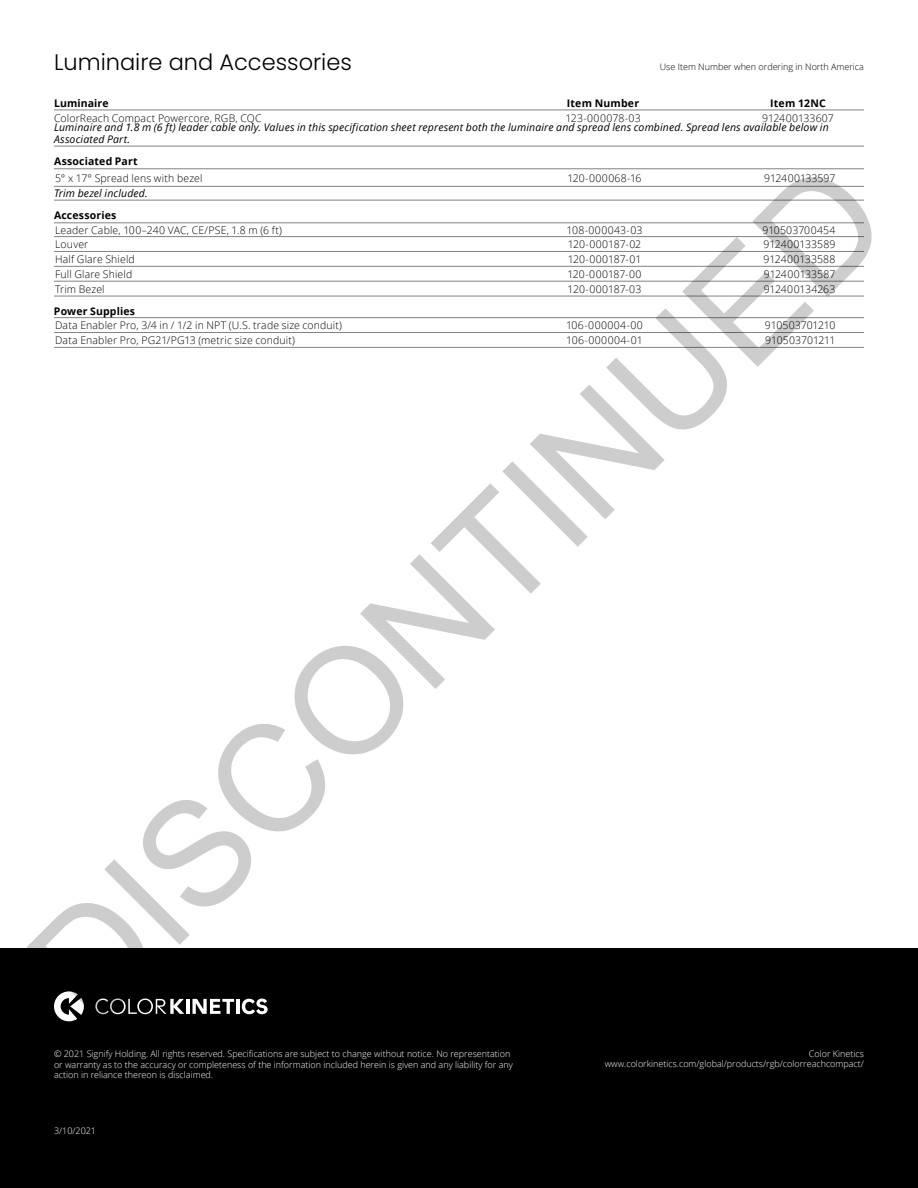
<style>
.page{position:relative;width:918px;height:1188px;background:#fff}
.page>*{position:absolute;margin:0;border:0;box-sizing:border-box;transform-origin:0 0}
.t1{font:148.95px "Arial";color:rgb(0 0 0/.2)}
.t2{font:300 22.5px "Poppins";color:#000}
.t3{font:300 10.5px "Open Sans";letter-spacing:.015em;color:#000}
.t4{font:italic 10.5px/12px "Open Sans";letter-spacing:.015em;color:#000}
.t5{font:700 10.5px "Open Sans";letter-spacing:.015em;color:#000}
.t6{font:300 10.5px "Open Sans";letter-spacing:-.005em;color:#000}
.t7{font:300 10.5px "Open Sans";letter-spacing:.035em;color:#000}
.t8{font:300 9px/10.5px "Open Sans";color:#fff;text-align:right}
.t9{font:300 9px "Open Sans";color:#000}
</style>
<div class="page">
<div style="left:0;top:948px;width:918px;height:240px;background:#000"></div>
<hr style="left:186px;top:999px;width:3px;height:15px;background:#fff">
<svg style="left:193px;top:999px;width:41px;height:15px"></svg>
<hr style="left:236px;top:999px;width:4px;height:15px;background:#fff">
<svg style="left:95px;top:999px;width:89px;height:15px"></svg>
<svg style="left:242px;top:999px;width:26px;height:15px"></svg>
<svg style="left:54px;top:991px;width:30px;height:30px"></svg>
<hr style="left:54px;top:110px;width:810px;height:1px;background:#808285">
<hr style="left:54px;top:146px;width:810px;height:1px;background:#808285">
<hr style="left:54px;top:168px;width:810px;height:1px;background:#808285">
<hr style="left:54px;top:186px;width:810px;height:1px;background:#808285">
<hr style="left:54px;top:200px;width:810px;height:1px;background:#808285">
<hr style="left:54px;top:222px;width:810px;height:1px;background:#808285">
<hr style="left:54px;top:236px;width:810px;height:1px;background:#808285">
<hr style="left:54px;top:251px;width:810px;height:1px;background:#808285">
<hr style="left:54px;top:266px;width:810px;height:1px;background:#808285">
<hr style="left:54px;top:281px;width:810px;height:1px;background:#808285">
<hr style="left:54px;top:296px;width:810px;height:1px;background:#808285">
<hr style="left:54px;top:317px;width:810px;height:1px;background:#808285">
<hr style="left:54px;top:332px;width:810px;height:1px;background:#808285">
<hr style="left:54px;top:347px;width:810px;height:1px;background:#808285">
<h2 class="t2" style="left:54px;top:49px;width:299px">Luminaire and Accessories</h2>
<p class="t9" style="left:660px;top:60px;width:206px">Use Item Number when ordering in North America</p>
<p class="t5" style="left:54px;top:96px;width:56px">Luminaire</p>
<p class="t5" style="left:567px;top:96px;width:74px">Item Number</p>
<p class="t5" style="left:770px;top:96px;width:57px">Item 12NC</p>
<p class="t3" style="left:54px;top:111px;width:209px">ColorReach Compact Powercore, RGB, CQC</p>
<p class="t3" style="left:565px;top:111px;width:77px">123-000078-03</p>
<p class="t6" style="left:762px;top:111px;width:73px">912400133607</p>
<p class="t4" style="left:54px;top:121px;width:776px">Luminaire and 1.8 m (6 ft) leader cable only. Values in this specification sheet represent both the luminaire and spread lens combined. Spread lens available below in<br>Associated Part.</p>
<p class="t5" style="left:54px;top:153px;width:85px">Associated Part</p>
<p class="t3" style="left:55px;top:171px;width:149px">5° x 17° Spread lens with bezel</p>
<p class="t3" style="left:567px;top:171px;width:76px">120-000068-16</p>
<p class="t6" style="left:764px;top:171px;width:73px">912400133597</p>
<p class="t4" style="left:54px;top:187px;width:95px">Trim bezel included.</p>
<p class="t5" style="left:54px;top:207px;width:64px">Accessories</p>
<p class="t3" style="left:55px;top:223px;width:229px">Leader Cable, 100–240 VAC, CE/PSE, 1.8 m (6 ft)</p>
<p class="t3" style="left:567px;top:223px;width:78px">108-000043-03</p>
<p class="t3" style="left:762px;top:223px;width:75px">910503700454</p>
<p class="t3" style="left:55px;top:237px;width:35px">Louver</p>
<p class="t3" style="left:568px;top:237px;width:75px">120-000187-02</p>
<p class="t3" style="left:764px;top:237px;width:73px">912400133589</p>
<p class="t3" style="left:55px;top:252px;width:81px">Half Glare Shield</p>
<p class="t3" style="left:568px;top:252px;width:75px">120-000187-01</p>
<p class="t3" style="left:764px;top:252px;width:73px">912400133588</p>
<p class="t3" style="left:55px;top:267px;width:79px">Full Glare Shield</p>
<p class="t3" style="left:568px;top:267px;width:76px">120-000187-00</p>
<p class="t3" style="left:764px;top:267px;width:73px">912400133587</p>
<p class="t3" style="left:55px;top:282px;width:51px">Trim Bezel</p>
<p class="t3" style="left:568px;top:282px;width:75px">120-000187-03</p>
<p class="t6" style="left:764px;top:282px;width:73px">912400134263</p>
<p class="t5" style="left:54px;top:303px;width:83px">Power Supplies</p>
<p class="t3" style="left:55px;top:318px;width:289px">Data Enabler Pro, 3/4 in / 1/2 in NPT (U.S. trade size conduit)</p>
<p class="t7" style="left:566px;top:318px;width:78px">106-000004-00</p>
<p class="t6" style="left:765px;top:318px;width:72px">910503701210</p>
<p class="t3" style="left:55px;top:333px;width:241px">Data Enabler Pro, PG21/PG13 (metric size conduit)</p>
<p class="t7" style="left:566px;top:333px;width:78px">106-000004-01</p>
<p class="t6" style="left:765px;top:333px;width:72px">910503701211</p>
<h1 class="t1" style="left:-16px;top:921px;width:1135px;rotate:-45deg">DISCONTINUED</h1>
<p class="t8" style="left:54px;top:1048px;width:460px;text-align:left">© 2021 Signify Holding. All rights reserved. Specifications are subject to change without notice. No representation or warranty as to the accuracy or completeness of the information included herein is given and any liability for any action in reliance thereon is disclaimed.</p>
<p class="t8" style="left:54px;top:1125px;width:44px">3/10/2021</p>
<p class="t8" style="left:605px;top:1048px;width:261px">Color Kinetics www.colorkinetics.com/global/products/rgb/colorreachcompact/</p>
</div>
